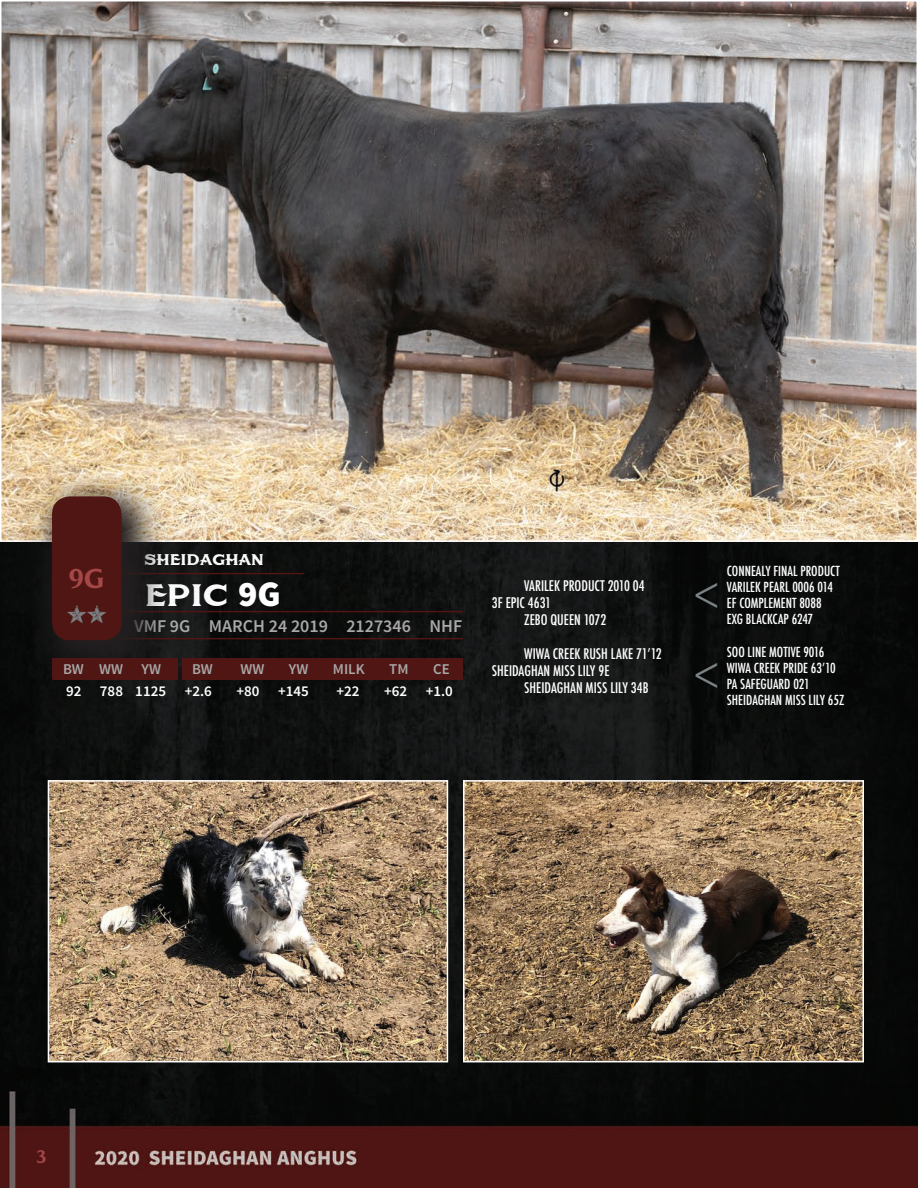
<style>
.page{position:relative;width:918px;height:1188px;background:#fff}
.page>*{position:absolute;margin:0;border:0;box-sizing:border-box;transform-origin:0 0}
.t1{font:49.5px "Minion Pro";color:#7c8385}
.t2{font:36px "American Brewery Rough Demo";color:#fff}
.t3{font:27px "MADE Kenfolg";color:#a54747}
.t4{font:19.5px "Seeing Stars";color:#7c8385}
.t5{font:600 18px "Source Sans Pro";color:#a9a8a8}
.t6{font:18px "American Brewery Rough Demo";color:#fff}
.t7{font:18px "MADE Kenfolg";color:#a54747}
.t8{font:600 15px "Source Sans Pro";color:#fff}
.t9{font:600 15px "Source Sans Pro";color:#a9a8a8}
.t10{font:500 condensed 14.25px/17.1px "Futura";color:#fff}
.t11{font:500 condensed 13.5px/16.2px "Futura";color:#fff}
.s1{font-family:"Source Sans Pro";font-weight:900}
</style>
<div class="page">
<img style="left:0;top:542px;width:918px;height:646px">
<img style="left:3px;top:3px;width:912px;height:536px">
<hr style="left:77px;top:611px;width:386px;height:1px;background:#4f1614">
<hr style="left:58px;top:573px;width:246px;height:1px;background:#4f1614">
<hr style="left:77px;top:638px;width:386px;height:1px;background:#4f1614">
<svg style="left:26px;top:471px;width:142px;height:216px;background:#595145"></svg>
<div style="left:52px;top:496px;width:70px;height:144px;background:#4f1614;border-radius:18px"></div>
<div style="left:52px;top:658px;width:125px;height:22px;background:#4f1614"></div>
<div style="left:182px;top:658px;width:281px;height:22px;background:#4f1614"></div>
<img style="left:51px;top:783px;width:394px;height:276px">
<div style="left:48px;top:780px;width:400px;height:282px;border:2px solid #fff"></div>
<img style="left:466px;top:783px;width:395px;height:276px">
<div style="left:463px;top:780px;width:401px;height:282px;border:2px solid #fff"></div>
<h3 class="t3" style="left:69px;top:563px;width:37px">9G</h3>
<h3 class="t4" style="left:67px;top:604px;width:41px">Ee</h3>
<h3 class="t6" style="left:144px;top:554px;width:121px">SHEIDAGHAN</h3>
<h2 class="t2" style="left:144px;top:584px;width:139px">EPIC <span class="s1">9G</span></h2>
<h3 class="t5" style="left:134px;top:615px;width:329px">VMF 9G MARCH 24 2019 2127346 NHF</h3>
<p class="t9" style="left:63px;top:660px;width:99px">BW WW YW</p>
<p class="t9" style="left:192px;top:660px;width:22px">BW</p>
<p class="t9" style="left:240px;top:660px;width:25px">WW</p>
<p class="t9" style="left:289px;top:660px;width:21px">YW</p>
<p class="t9" style="left:333px;top:660px;width:33px">MILK</p>
<p class="t9" style="left:389px;top:660px;width:21px">TM</p>
<p class="t9" style="left:433px;top:660px;width:18px">CE</p>
<p class="t8" style="left:66px;top:682px;width:147px">92 788 1125 +2.6</p>
<p class="t8" style="left:237px;top:682px;width:74px">+80 +145</p>
<p class="t8" style="left:337px;top:682px;width:25px">+22</p>
<p class="t8" style="left:384px;top:682px;width:70px">+62 +1.0</p>
<p class="t10" style="left:524px;top:577px;width:122px">VARILEK PRODUCT 2010 04</p>
<p class="t10" style="left:492px;top:594px;width:61px">3F EPIC 4631</p>
<p class="t10" style="left:524px;top:611px;width:84px">ZEBO QUEEN 1072</p>
<p class="t10" style="left:492px;top:645px;width:171px;text-indent:32px">WIWA CREEK RUSH LAKE 71’12<br>SHEIDAGHAN MISS LILY 9E</p>
<p class="t10" style="left:524px;top:680px;width:126px">SHEIDAGHAN MISS LILY 34B</p>
<h1 class="t1" style="left:693px;top:559px;width:29px">&lt;</h1>
<h1 class="t1" style="left:693px;top:639px;width:29px">&lt;</h1>
<p class="t11" style="left:727px;top:563px;width:114px">CONNEALY FINAL PRODUCT<br>VARILEK PEARL 0006 014<br>EF COMPLEMENT 8088<br>EXG BLACKCAP 6247</p>
<p class="t11" style="left:727px;top:644px;width:119px">SOO LINE MOTIVE 9016<br>WIWA CREEK PRIDE 63’10<br>PA SAFEGUARD 021<br>SHEIDAGHAN MISS LILY 65Z</p>
<h3 class="t7" style="left:37px;top:1146px;width:11px">3</h3>
</div>
